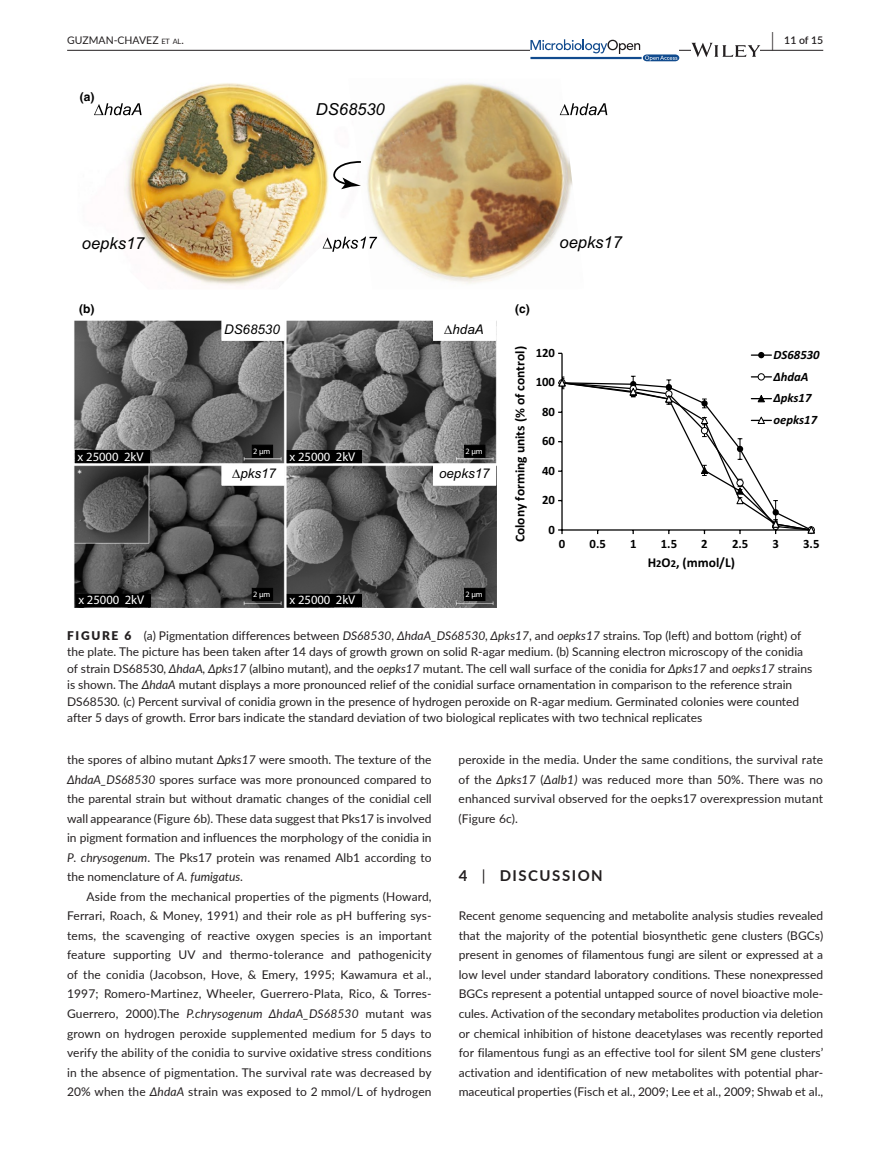
<style>
.page{position:relative;width:893px;height:1174px;background:#fff}
.page>*{position:absolute;margin:0;border:0;box-sizing:border-box;transform-origin:0 0}
.t1{font:600 19.5px "Lato";color:#231f20;scale:.48 1}
.t2{font:italic 16.5px "Arial";color:#000}
.t3{font:700 15px "Lato";letter-spacing:.1em;color:#231f20}
.t4{font:700 13.5px "Calibri";color:#000}
.t5{font:italic 13.35px "Arial";color:#000}
.t6{font:700 12.75px "Calibri";color:#000}
.t7{font:italic 700 12.75px/21.8px "Calibri";color:#000}
.t8{font:12.6px "Myriad Pro";color:#fff}
.t9{font:12px/19.5px "Lato";color:#231f20;text-align:justify}
.t10{font:700 12px "Helvetica";color:#000}
.t11{font:10.5px "Lato";color:#231f20}
.t12{font:600 10.5px "Lato";color:#231f20}
.t13{font:8.25px "Myriad Pro";color:#fff}
.s1{font-size:7.35px}
.s2{font-size:10.5px}
.s3{font-weight:900}
.s4{font-style:italic}
.s5{font-weight:400}
</style>
<div class="page">
<hr style="left:67px;top:50px;width:756px;height:1px;background:#231f20">
<svg style="left:530px;top:39px;width:149px;height:22px"></svg>
<svg style="left:691px;top:43px;width:69px;height:14px"></svg>
<img style="left:74px;top:320px;width:422px;height:287px">
<div style="left:433px;top:464px;width:63px;height:21px;background:#fff"></div>
<div style="left:222px;top:464px;width:63px;height:21px;background:#fff"></div>
<div style="left:433px;top:320px;width:63px;height:21px;background:#fff;border:1px solid #fff"></div>
<div style="left:222px;top:320px;width:63px;height:21px;background:#fff;border:1px solid #fff"></div>
<div style="left:287px;top:450px;width:75px;height:13px;background:#000"></div>
<div style="left:75px;top:450px;width:75px;height:13px;background:#000"></div>
<div style="left:464px;top:445px;width:21px;height:13px;background:#000"></div>
<div style="left:464px;top:588px;width:21px;height:13px;background:#000"></div>
<div style="left:252px;top:445px;width:21px;height:13px;background:#000"></div>
<div style="left:252px;top:588px;width:21px;height:13px;background:#000"></div>
<div style="left:287px;top:594px;width:74px;height:12px;background:#000"></div>
<div style="left:287px;top:594px;width:75px;height:13px;border:1px solid #000"></div>
<div style="left:76px;top:594px;width:74px;height:12px;background:#000"></div>
<div style="left:76px;top:594px;width:75px;height:13px;border:1px solid #000"></div>
<img style="left:94px;top:83px;width:252px;height:202px">
<img style="left:365px;top:83px;width:219px;height:201px">
<svg style="left:323px;top:237px;width:54px;height:15px"></svg>
<svg style="left:94px;top:103px;width:48px;height:12px"></svg>
<svg style="left:560px;top:103px;width:47px;height:12px"></svg>
<svg style="left:333px;top:160px;width:28px;height:29px"></svg>
<hr style="left:561px;top:353px;width:2px;height:177px;background:#000">
<hr style="left:751px;top:354px;width:20px;height:2px;background:#000">
<svg style="left:758px;top:352px;width:6px;height:6px"></svg>
<div style="left:758px;top:373px;width:7px;height:7px;border:1px solid #000;border-radius:50%"></div>
<svg style="left:558px;top:374px;width:257px;height:160px"></svg>
<h1 class="t1" style="left:771px;top:26px;width:7px">|</h1>
<p class="t11" style="left:67px;top:33px;width:118px">GUZMAN-CHAVEZ <span class="s1">et al</span>.</p>
<p class="t12" style="left:784px;top:33px;width:40px">11 of 15</p>
<p class="t10" style="left:80px;top:89px;width:16px">(a)</p>
<h2 class="t2" style="left:316px;top:99px;width:70px">DS68530</h2>
<h2 class="t2" style="left:82px;top:232px;width:64px">oepks17</h2>
<p class="t10" style="left:79px;top:301px;width:17px">(b)</p>
<p class="t10" style="left:515px;top:301px;width:16px">(c)</p>
<p class="t5" style="left:224px;top:321px;width:57px">DS68530</p>
<p class="t5" style="left:444px;top:321px;width:41px">∆hdaA</p>
<h2 class="t2" style="left:559px;top:232px;width:64px">oepks17</h2>
<p class="t8" style="left:78px;top:448px;width:67px">x 25000 2kV</p>
<p class="t8" style="left:289px;top:448px;width:67px">x 25000 2kV</p>
<p class="t13" style="left:465px;top:446px;width:19px">2 μm</p>
<p class="t13" style="left:253px;top:446px;width:19px">2 μm</p>
<p class="t5" style="left:232px;top:465px;width:45px">∆pks17</p>
<p class="t5" style="left:439px;top:465px;width:52px">oepks17</p>
<p class="t13" style="left:253px;top:589px;width:19px">2 μm</p>
<p class="t8" style="left:78px;top:592px;width:67px">x 25000 2kV</p>
<p class="t8" style="left:289px;top:592px;width:67px">x 25000 2kV</p>
<p class="t13" style="left:465px;top:589px;width:19px">2 μm</p>
<p class="t4" style="left:511px;top:542px;width:198px;rotate:-90deg">Colony forming units (% of control)</p>
<p class="t6" style="left:536px;top:344px;width:21px">120</p>
<p class="t6" style="left:536px;top:374px;width:21px">100</p>
<p class="t6" style="left:542px;top:403px;width:14px">80</p>
<p class="t6" style="left:542px;top:433px;width:14px">60</p>
<p class="t6" style="left:542px;top:462px;width:14px">40</p>
<p class="t6" style="left:542px;top:492px;width:14px">20</p>
<p class="t6" style="left:548px;top:521px;width:8px">0</p>
<p class="t7" style="left:773px;top:344px;width:48px">DS68530<br>ΔhdaA<br>Δpks17 oepks17</p>
<p class="t6" style="left:559px;top:535px;width:8px">0</p>
<p class="t6" style="left:590px;top:535px;width:18px">0.5</p>
<p class="t6" style="left:630px;top:535px;width:8px">1</p>
<p class="t6" style="left:661px;top:535px;width:18px">1.5</p>
<p class="t6" style="left:701px;top:535px;width:8px">2</p>
<p class="t6" style="left:732px;top:535px;width:18px">2.5</p>
<p class="t6" style="left:772px;top:535px;width:8px">3</p>
<p class="t6" style="left:803px;top:535px;width:18px">3.5</p>
<p class="t4" style="left:648px;top:553px;width:89px">H<span class="s2">2</span>O<span class="s2">2</span>, (mmol/L)</p>
<p class="t9" style="left:67px;top:626px;width:747px;line-height:16.5px;text-align:left"><span class="s3">FIGURE 6</span> (a) Pigmentation differences between <span class="s4">DS68530</span>, <span class="s4">∆hdaA_DS68530, ∆pks17</span>, and <span class="s4">oepks17</span> strains. Top (left) and bottom (right) of the plate. The picture has been taken after 14 days of growth grown on solid R-agar medium. (b) Scanning electron microscopy of the conidia of strain DS68530<span class="s4">, ∆hdaA, ∆pks17</span> (albino mutant), and the <span class="s4">oepks17</span> mutant. The cell wall surface of the conidia for <span class="s4">∆pks17</span> and <span class="s4">oepks17</span> strains is shown. The <span class="s4">∆hdaA</span> mutant displays a more pronounced relief of the conidial surface ornamentation in comparison to the reference strain DS68530<span class="s4">.</span> (c) Percent survival of conidia grown in the presence of hydrogen peroxide on R-agar medium. Germinated colonies were counted after 5 days of growth. Error bars indicate the standard deviation of two biological replicates with two technical replicates</p>
<p class="t9" style="left:67px;top:749px;width:366px">the spores of albino mutant ∆<span class="s4">pks17</span> were smooth. The texture of the <span class="s4">∆hdaA_DS68530</span> spores surface was more pronounced compared to the parental strain but without dramatic changes of the conidial cell wall appearance (Figure 6b). These data suggest that Pks17 is involved in pigment formation and influences the morphology of the conidia in <span class="s4">P. chrysogenum</span>. The Pks17 protein was renamed Alb1 according to the nomenclature of <span class="s4">A. fumigatus</span>.</p>
<p class="t9" style="left:67px;top:886px;width:366px;text-indent:20px">Aside from the mechanical properties of the pigments (Howard, Ferrari, Roach, &amp; Money, 1991) and their role as pH buffering sys&shy;tems, the scavenging of reactive oxygen species is an important feature supporting UV and thermo-tolerance and pathogenicity of the conidia (Jacobson, Hove, &amp; Emery, 1995; Kawamura et al., 1997; Romero-Martinez, Wheeler, Guerrero-Plata, Rico, &amp; Torres-Guerrero, 2000).The <span class="s4">P.chrysogenum ∆hdaA_DS68530</span> mutant was grown on hydrogen peroxide supplemented medium for 5 days to verify the ability of the conidia to survive oxidative stress conditions in the absence of pigmentation. The survival rate was decreased by 20% when the <span class="s4">∆hdaA</span> strain was exposed to 2 mmol/L of hydrogen</p>
<p class="t9" style="left:459px;top:749px;width:366px">peroxide in the media. Under the same conditions, the survival rate of the <span class="s4">∆pks17</span> (<span class="s4">∆alb1)</span> was reduced more than 50%. There was no enhanced survival observed for the oepks17 overexpression mutant (Figure 6c).</p>
<p class="t3" style="left:459px;top:865px;width:146px">4 <span class="s5">|</span> DISCUSSION</p>
<p class="t9" style="left:459px;top:905px;width:366px">Recent genome sequencing and metabolite analysis studies revealed that the majority of the potential biosynthetic gene clusters (BGCs) present in genomes of filamentous fungi are silent or expressed at a low level under standard laboratory conditions. These nonexpressed BGCs represent a potential untapped source of novel bioactive mole&shy;cules. Activation of the secondary metabolites production via deletion or chemical inhibition of histone deacetylases was recently reported for filamentous fungi as an effective tool for silent SM gene clusters’ activation and identification of new metabolites with potential phar&shy;maceutical properties (Fisch et al., 2009; Lee et al., 2009; Shwab et al.,</p>
</div>
